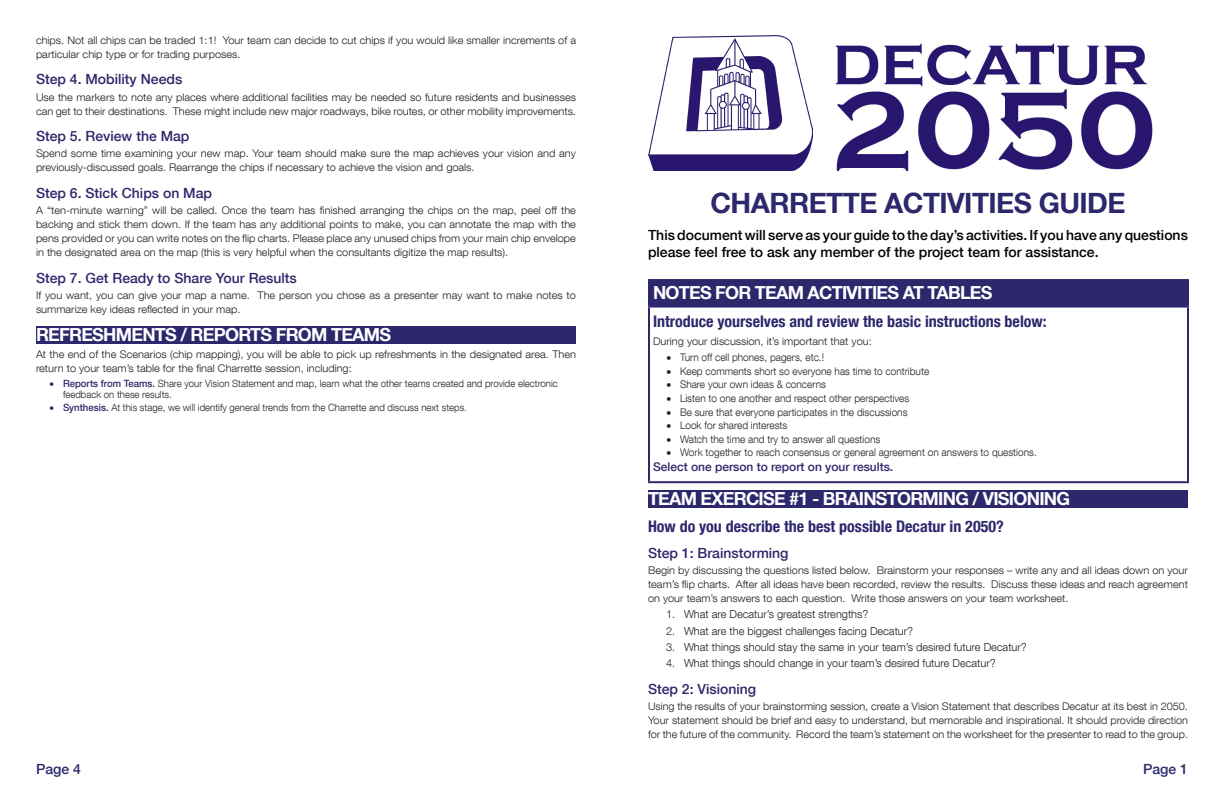
<style>
.page{position:relative;width:1224px;height:792px;background:#fff}
.page>*{position:absolute;margin:0;border:0;box-sizing:border-box;transform-origin:0 0}
.Main_Title{font:700 28px "Helvetica Neue LT Com";letter-spacing:-.02em;color:#2d286c}
.Section_Heading{font:700 18px "Helvetica Neue LT Com";letter-spacing:-.04em;color:#fff}
.Section_Subheading{font:700 condensed 16px "Helvetica Neue LT Com";color:#2d286c}
.Body_Text_3{font:500 14px/16.8px "Helvetica Neue LT Com";color:#000}
.Sub_subheading{font:500 14px "Helvetica Neue LT Com";color:#2d286c}
.Body_Text_3-2{font:500 14px "Helvetica Neue LT Com";color:#2d286c}
.Body_Text_2{font:500 12px "Helvetica Neue LT Com";color:#2d286c}
.t1{font:300 11px "Helvetica Neue LT Com";color:#231f20}
.Body_Text{font:300 10.6px/14px "Helvetica Neue LT Com";color:#231f20;scale:1.04 1}
.Body_Text-2{font:300 10.6px/14px "Helvetica Neue LT Com";color:#231f20;text-align:justify}
.t2{font:300 10.5px "Helvetica Neue LT Com";color:#231f20;scale:.96 1}
.t3{font:300 10px/10.8px "Helvetica Neue LT Com";color:#231f20;scale:.96 1}
.s1{color:#2d286c}
.s2{font-weight:500;color:#2d286c}
</style>
<div class="page">
<div style="left:648px;top:490px;width:540px;height:18px;background:#2d286c"></div>
<div style="left:649px;top:280px;width:539px;height:27px;background:#2d286c"></div>
<hr style="left:648px;top:308px;width:2px;height:173px;background:#2d286c">
<hr style="left:1187px;top:308px;width:2px;height:173px;background:#2d286c">
<hr style="left:648px;top:481px;width:541px;height:2px;background:#2d286c">
<hr style="left:648px;top:279px;width:541px;height:2px;background:#2d286c">
<hr style="left:648px;top:281px;width:2px;height:25px;background:#2d286c">
<hr style="left:1187px;top:281px;width:2px;height:25px;background:#2d286c">
<hr style="left:648px;top:306px;width:541px;height:2px;background:#2d286c">
<div style="left:36px;top:326px;width:540px;height:18px;background:#2d286c"></div>
<img style="left:648px;top:36px;width:164px;height:135px">
<img style="left:835px;top:43px;width:318px;height:128px">
<p class="Body_Text" style="left:36px;top:33px;width:521px">chips. Not all chips can be traded 1:1! Your team can decide to cut chips if you would like smaller increments of a particular chip type or for trading purposes.</p>
<p class="Sub_subheading" style="left:36px;top:71px;width:148px">Step 4. Mobility Needs</p>
<p class="Body_Text" style="left:36px;top:90px;width:521px">Use the markers to note any places where additional facilities may be needed so future residents and businesses can get to their destinations. These might include new major roadways, bike routes, or other mobility improvements.</p>
<p class="Sub_subheading" style="left:36px;top:128px;width:155px">Step 5. Review the Map</p>
<p class="Body_Text" style="left:36px;top:146px;width:521px">Spend some time examining your new map. Your team should make sure the map achieves your vision and any previously-discussed goals. Rearrange the chips if necessary to achieve the vision and goals.</p>
<p class="Sub_subheading" style="left:36px;top:185px;width:178px">Step 6. Stick Chips on Map</p>
<p class="Body_Text" style="left:36px;top:203px;width:521px;text-align:justify">A “ten-minute warning” will be called. Once the team has finished arranging the chips on the map, peel off the backing and stick them down. If the team has any additional points to make, you can annotate the map with the pens provided or you can write notes on the flip charts. Please place any unused chips from your main chip envelope in the designated area on the map (this is very helpful when the consultants digitize the map results).</p>
<p class="Sub_subheading" style="left:36px;top:269px;width:262px">Step 7. Get Ready to Share Your Results</p>
<p class="Body_Text" style="left:36px;top:288px;width:521px">If you want, you can give your map a name. The person you chose as a presenter may want to make notes to summarize key ideas reflected in your map.</p>
<p class="Section_Heading" style="left:36px;top:323px;width:357px">REFRESHMENTS / REPORTS FROM TEAMS</p>
<p class="Body_Text" style="left:36px;top:347px;width:521px">At the end of the Scenarios (chip mapping), you will be able to pick up refreshments in the designated area. Then return to your team’s table for the final Charrette session, including:</p>
<p class="t3" style="left:63px;top:378px;width:517px;text-indent:-14px"><span class="s1">•</span> <span class="s2">Reports from Teams.</span> Share your Vision Statement and map, learn what the other teams created and provide electronic feedback on these results.</p>
<p class="t3" style="left:50px;top:402px;width:436px"><span class="s1">•</span> <span class="s2">Synthesis.</span> At this stage, we will identify general trends from the Charrette and discuss next steps.</p>
<p class="Main_Title" style="left:710px;top:185px;width:417px">CHARRETTE ACTIVITIES GUIDE</p>
<p class="Body_Text_3" style="left:648px;top:227px;width:541px">This document will serve as your guide to the day’s activities. If you have any questions please feel free to ask any member of the project team for assistance.</p>
<p class="Section_Heading" style="left:653px;top:281px;width:341px">NOTES FOR TEAM ACTIVITIES AT TABLES</p>
<p class="Section_Subheading" style="left:653px;top:312px;width:395px">Introduce yourselves and review the basic instructions below:</p>
<p class="Body_Text" style="left:653px;top:334px;width:212px">During your discussion, it’s important that you:</p>
<p class="t2" style="left:666px;top:351px;width:166px">• Turn off cell phones, pagers, etc.!</p>
<p class="t2" style="left:666px;top:365px;width:275px">• Keep comments short so everyone has time to contribute</p>
<p class="t2" style="left:666px;top:378px;width:168px">• Share your own ideas &amp; concerns</p>
<p class="t2" style="left:666px;top:392px;width:254px">• Listen to one another and respect other perspectives</p>
<p class="t2" style="left:666px;top:405px;width:253px">• Be sure that everyone participates in the discussions</p>
<p class="t2" style="left:666px;top:419px;width:127px">• Look for shared interests</p>
<p class="t2" style="left:666px;top:433px;width:224px">• Watch the time and try to answer all questions</p>
<p class="t2" style="left:666px;top:446px;width:387px">• Work together to reach consensus or general agreement on answers to questions.</p>
<p class="Body_Text_2" style="left:653px;top:460px;width:242px">Select one person to report on your results.</p>
<p class="Section_Heading" style="left:648px;top:487px;width:424px">TEAM EXERCISE #1 - BRAINSTORMING / VISIONING</p>
<p class="Section_Subheading" style="left:648px;top:516px;width:357px">How do you describe the best possible Decatur in 2050?</p>
<p class="Sub_subheading" style="left:648px;top:544px;width:142px">Step 1: Brainstorming</p>
<p class="Body_Text" style="left:648px;top:563px;width:521px;text-align:justify">Begin by discussing the questions listed below. Brainstorm your responses – write any and all ideas down on your team’s flip charts. After all ideas have been recorded, review the results. Discuss these ideas and reach agreement on your team’s answers to each question. Write those answers on your team worksheet.</p>
<p class="t1" style="left:666px;top:608px;width:204px">1. What are Decatur’s greatest strengths?</p>
<p class="t1" style="left:666px;top:624px;width:249px">2. What are the biggest challenges facing Decatur?</p>
<p class="t1" style="left:666px;top:640px;width:362px">3. What things should stay the same in your team’s desired future Decatur?</p>
<p class="t1" style="left:666px;top:657px;width:331px">4. What things should change in your team’s desired future Decatur?</p>
<p class="Sub_subheading" style="left:648px;top:681px;width:110px">Step 2: Visioning</p>
<p class="Body_Text-2" style="left:648px;top:699px;width:542px">Using the results of your brainstorming session, create a Vision Statement that describes Decatur at its best in 2050.<br>Your statement should be brief and easy to understand, but memorable and inspirational. It should provide direction for the future of the community. Record the team’s statement on the worksheet for the presenter to read to the group.</p>
<p class="Body_Text_3-2" style="left:36px;top:761px;width:46px">Page 4</p>
<p class="Body_Text_3-2" style="left:1143px;top:761px;width:46px">Page 1</p>
</div>
